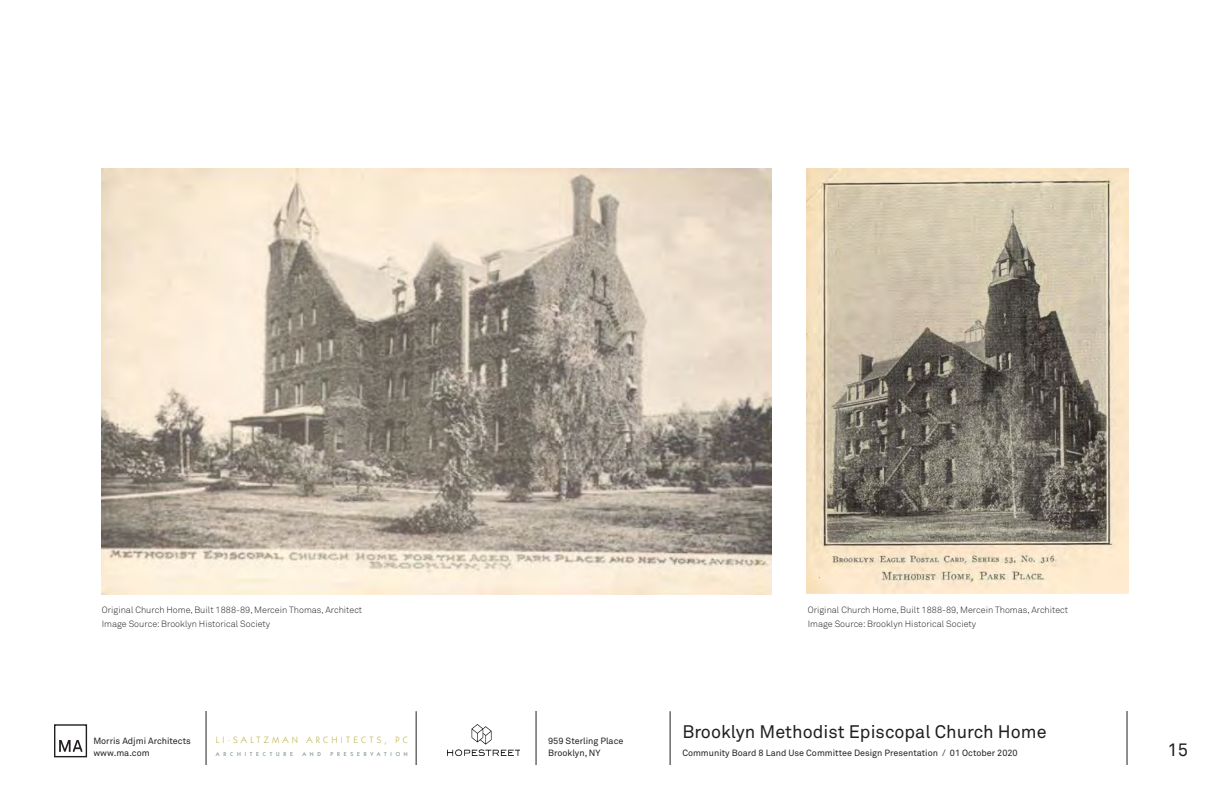
<style>
.page{position:relative;width:1224px;height:792px;background:#fff}
.page>*{position:absolute;margin:0;border:0;box-sizing:border-box;transform-origin:0 0}
.Title_18pt{font:18px "Akkurat Std";color:#231f20}
.t1{font:9.3px "Itc Kabel";letter-spacing:.34em;color:#c3b854}
.Text_9pt{font:300 9px "Akkurat Std";color:#231f20}
.t2{font:9px/12px "Akkurat Std";color:#231f20}
.t3{font:500 5.7px "Itc Kabel";letter-spacing:.67em;color:#7d908b}
</style>
<div class="page">
<img style="left:448px;top:725px;width:72px;height:31px">
<hr style="left:1127px;top:711px;width:1px;height:54px;background:#231f20">
<div style="left:54px;top:724px;width:33px;height:33px;border:1px solid #231f20"></div>
<svg style="left:59px;top:740px;width:23px;height:12px"></svg>
<hr style="left:670px;top:711px;width:1px;height:54px;background:#231f20">
<hr style="left:536px;top:711px;width:1px;height:54px;background:#231f20">
<hr style="left:416px;top:711px;width:1px;height:54px;background:#231f20">
<hr style="left:206px;top:711px;width:1px;height:54px;background:#231f20">
<img style="left:102px;top:168px;width:670px;height:427px">
<img style="left:807px;top:168px;width:321px;height:426px">
<p class="Text_9pt" style="left:102px;top:605px;width:262px">Original Church Home, Built 1888-89, Mercein Thomas, Architect</p>
<p class="Text_9pt" style="left:102px;top:619px;width:170px">Image Source: Brooklyn Historical Society</p>
<p class="Text_9pt" style="left:808px;top:605px;width:262px">Original Church Home, Built 1888-89, Mercein Thomas, Architect</p>
<p class="Text_9pt" style="left:808px;top:619px;width:170px">Image Source: Brooklyn Historical Society</p>
<p class="t1" style="left:216px;top:735px;width:194px">LI·SALTZMAN ARCHITECTS, PC</p>
<p class="Title_18pt" style="left:682px;top:722px;width:366px">Brooklyn Methodist Episcopal Church Home</p>
<p class="t3" style="left:216px;top:751px;width:79px">ARCHITECTURE</p>
<p class="t3" style="left:302px;top:751px;width:20px">AND</p>
<p class="t3" style="left:330px;top:751px;width:79px">PRESERVATION</p>
<p class="t2" style="left:93px;top:735px;width:99px">Morris Adjmi Architects www.ma.com</p>
<h1 class="Title_18pt" style="left:1167px;top:739px;width:22px">15</h1>
<p class="t2" style="left:548px;top:735px;width:77px">959 Sterling Place<br>Brooklyn, NY</p>
<p class="t2" style="left:682px;top:747px;width:337px">Community Board 8 Land Use Committee Design Presentation / 01 October 2020</p>
</div>
